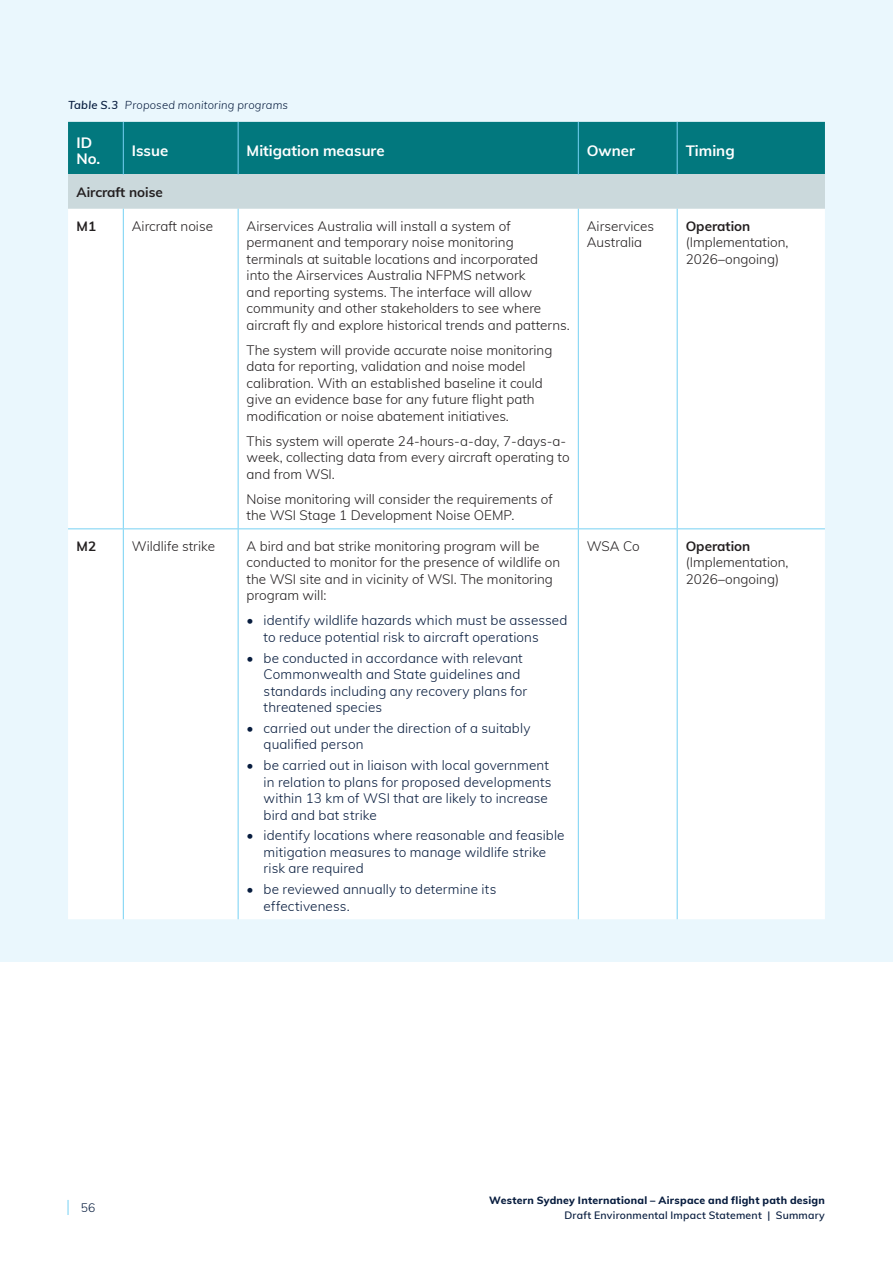
<style>
.page{position:relative;width:893px;height:1263px;background:#fff}
.page>*{position:absolute;margin:0;border:0;box-sizing:border-box;transform-origin:0 0}
.body_copy{font:700 15px/16.5px "Muli";color:#fff}
.body_copy-2{font:300 13.5px/16.5px "Muli";color:#231f20}
.t1{font:300 13.5px/16.5px "Muli";letter-spacing:.01em;color:#071c3e}
.body_copy-3{font:700 13.5px "Muli";color:#231f20}
.t2{font:300 12px "Muli";color:#071c3e}
.t3{font:italic 300 11.25px "Muli";letter-spacing:.015em;color:#071c3e}
.t4{font:800 10.5px "Muli";letter-spacing:.025em;color:#071c3e}
.t5{font:600 10.5px "Muli";letter-spacing:.02em;color:#071c3e}
.s1{font-weight:600}
.s2{font-weight:700}
</style>
<div class="page">
<svg style="left:68px;top:1200px;width:1px;height:15px"></svg>
<div style="left:0;top:0;width:893px;height:962px;background:#eaf7fd"></div>
<div style="left:68px;top:122px;width:757px;height:53px;background:#02787e"></div>
<div style="left:68px;top:175px;width:757px;height:34px;background:#cbd9dc"></div>
<div style="left:68px;top:209px;width:757px;height:710px;background:#fff"></div>
<hr style="left:123px;top:209px;width:1px;height:319px;background:#76d1f4">
<hr style="left:238px;top:209px;width:1px;height:319px;background:#76d1f4">
<hr style="left:578px;top:209px;width:1px;height:319px;background:#76d1f4">
<hr style="left:677px;top:209px;width:1px;height:319px;background:#76d1f4">
<hr style="left:68px;top:528px;width:55px;height:1px;background:#76d1f4">
<hr style="left:123px;top:528px;width:115px;height:1px;background:#76d1f4">
<hr style="left:123px;top:529px;width:1px;height:390px;background:#76d1f4">
<hr style="left:238px;top:528px;width:340px;height:1px;background:#76d1f4">
<hr style="left:238px;top:529px;width:1px;height:390px;background:#76d1f4">
<hr style="left:578px;top:528px;width:99px;height:1px;background:#76d1f4">
<hr style="left:578px;top:529px;width:1px;height:390px;background:#76d1f4">
<hr style="left:677px;top:528px;width:148px;height:1px;background:#76d1f4">
<hr style="left:677px;top:529px;width:1px;height:390px;background:#76d1f4">
<hr style="left:123px;top:122px;width:1px;height:53px;background:#76d1f4">
<hr style="left:238px;top:122px;width:1px;height:53px;background:#76d1f4">
<hr style="left:578px;top:122px;width:1px;height:53px;background:#76d1f4">
<hr style="left:677px;top:122px;width:1px;height:53px;background:#76d1f4">
<p class="t3" style="left:68px;top:97px;width:222px"><span class="s1">Table S.3</span> Proposed monitoring programs</p>
<p class="body_copy" style="left:77px;top:133px;width:25px">ID<br>No.</p>
<p class="body_copy" style="left:132px;top:141px;width:38px">Issue</p>
<p class="body_copy" style="left:247px;top:141px;width:139px">Mitigation measure</p>
<p class="body_copy" style="left:587px;top:141px;width:50px">Owner</p>
<p class="body_copy" style="left:686px;top:141px;width:50px">Timing</p>
<p class="body_copy-3" style="left:77px;top:182px;width:88px">Aircraft noise</p>
<p class="body_copy-3" style="left:77px;top:216px;width:21px">M1</p>
<p class="body_copy-2" style="left:132px;top:217px;width:83px">Aircraft noise</p>
<p class="body_copy-2" style="left:247px;top:217px;width:325px">Airservices Australia will install a system of permanent and temporary noise monitoring terminals at suitable locations and incorporated<br>into the Airservices Australia NFPMS network<br>and reporting systems. The interface will allow community and other stakeholders to see where aircraft fly and explore historical trends and patterns.</p>
<p class="body_copy-2" style="left:247px;top:341px;width:307px">The system will provide accurate noise monitoring data for reporting, validation and noise model calibration. With an established baseline it could give an evidence base for any future flight path modification or noise abatement initiatives.</p>
<p class="body_copy-2" style="left:247px;top:432px;width:325px">This system will operate 24-hours-a-day, 7-days-a&shy;week, collecting data from every aircraft operating to and from WSI.</p>
<p class="body_copy-2" style="left:247px;top:490px;width:308px">Noise monitoring will consider the requirements of the WSI Stage 1 Development Noise OEMP.</p>
<p class="body_copy-2" style="left:587px;top:217px;width:69px">Airservices<br>Australia</p>
<p class="body_copy-2" style="left:686px;top:217px;width:104px"><span class="s2">Operation </span>(Implementation,<br>2026–ongoing)</p>
<p class="body_copy-3" style="left:77px;top:536px;width:21px">M2</p>
<p class="body_copy-2" style="left:132px;top:537px;width:85px">Wildlife strike</p>
<p class="body_copy-2" style="left:247px;top:537px;width:315px">A bird and bat strike monitoring program will be conducted to monitor for the presence of wildlife on the WSI site and in vicinity of WSI. The monitoring program will:</p>
<p class="t1" style="left:264px;top:612px;width:305px;text-indent:-17px">• identify wildlife hazards which must be assessed to reduce potential risk to aircraft operations</p>
<p class="t1" style="left:264px;top:649px;width:265px;text-indent:-17px">• be conducted in accordance with relevant Commonwealth and State guidelines and standards including any recovery plans for threatened species</p>
<p class="t1" style="left:264px;top:719px;width:268px;text-indent:-17px">• carried out under the direction of a suitably qualified person</p>
<p class="t1" style="left:264px;top:756px;width:289px;text-indent:-17px">• be carried out in liaison with local government in relation to plans for proposed developments within 13 km of WSI that are likely to increase bird and bat strike</p>
<p class="t1" style="left:264px;top:827px;width:302px;text-indent:-17px">• identify locations where reasonable and feasible mitigation measures to manage wildlife strike risk are required</p>
<p class="t1" style="left:264px;top:880px;width:234px;text-indent:-17px">• be reviewed annually to determine its effectiveness.</p>
<p class="body_copy-2" style="left:587px;top:537px;width:55px">WSA Co</p>
<p class="body_copy-2" style="left:686px;top:537px;width:104px"><span class="s2">Operation </span>(Implementation,<br>2026–ongoing)</p>
<p class="t2" style="left:81px;top:1199px;width:16px">56</p>
<p class="t4" style="left:489px;top:1192px;width:337px">Western Sydney International – Airspace and flight path design</p>
<p class="t5" style="left:564px;top:1207px;width:262px">Draft Environmental Impact Statement | Summary</p>
</div>
